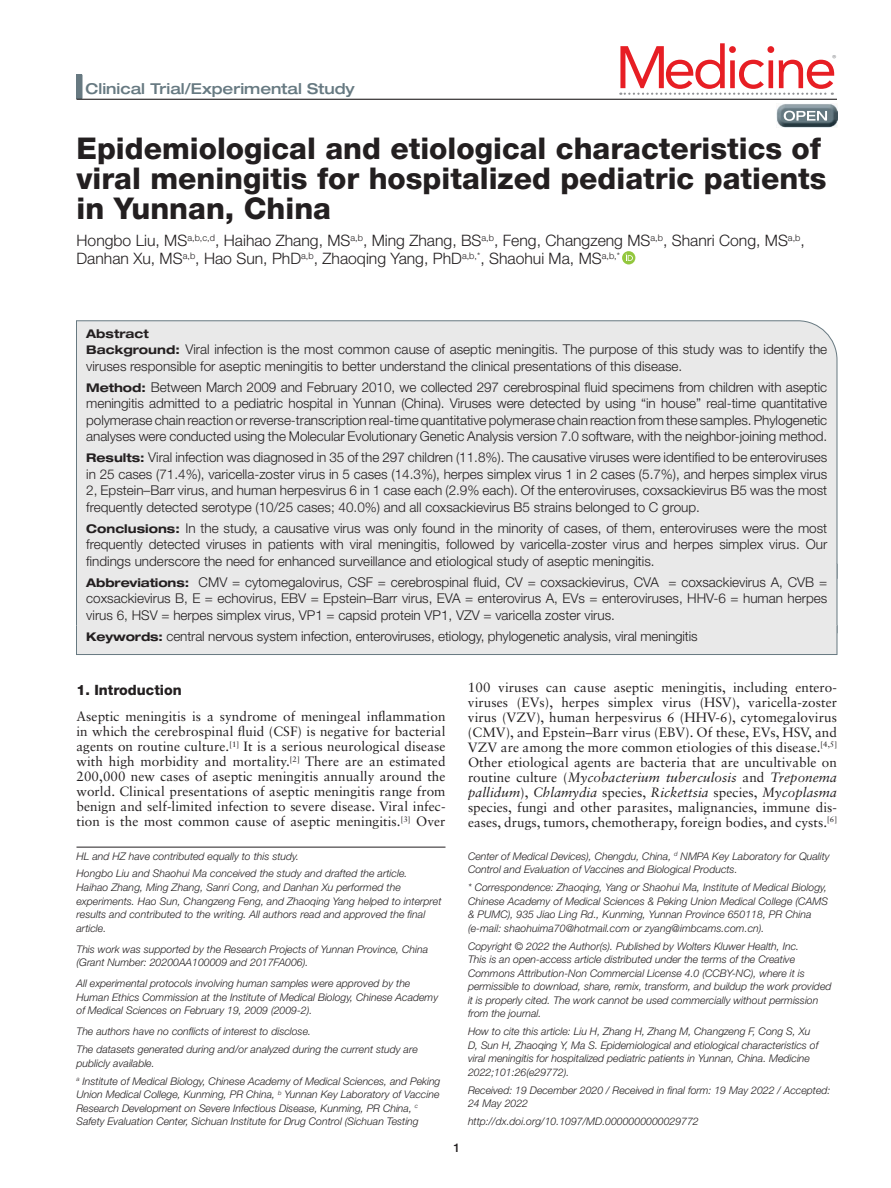
<style>
.page{position:relative;width:891px;height:1188px;background:#fff}
.page>*{position:absolute;margin:0;border:0;box-sizing:border-box;transform-origin:0 0}
.t1{font:59.4px "Avenir";letter-spacing:-.06em;color:#e71e24}
.t2{font:800 30px/30px "Helvetica Neue LT Std";color:#231f20}
.t3{font:300 15.75px/18px "Helvetica Neue LT Std";color:#231f20}
.t4{font:500 expanded 15px "Helvetica Neue LT Std";color:#667981}
.t5{font:800 14.25px "Helvetica Neue LT Std";color:#231f20}
.t6{font:300 13.5px/16.5px "Helvetica Neue LT Std";color:#231f20;text-align:justify}
.t7{font:13.5px/15px "Sabon LT Std";letter-spacing:.005em;color:#231f20;text-align:justify}
.t8{font:700 expanded 12px "Helvetica Neue LT Std";color:#231f20}
.t9{font:500 12px "Helvetica Neue LT Std";color:#231f20}
.t10{font:italic 300 10.5px/13.5px "Helvetica Neue LT Std";color:#231f20}
.t11{font:500 10.35px "Akzidenz Grotesk BE";color:#909295}
.s1{font-weight:700;font-stretch:expanded;font-size:12px}
.s2{font-style:italic}
</style>
<div class="page">
<div style="left:76px;top:74px;width:6px;height:25px;background:#677981"></div>
<hr style="left:76px;top:99px;width:761px;height:1px;background:#231f20">
<img style="left:776px;top:104px;width:61px;height:24px">
<svg style="left:784px;top:111px;width:43px;height:10px"></svg>
<svg style="left:620px;top:93px;width:213px;height:2px"></svg>
<div style="left:76px;top:320px;width:762px;height:260px;background:#e9e9e9"></div>
<div style="left:76px;top:564px;width:761px;height:70px;background:#e9e9e9"></div>
<div style="left:76px;top:625px;width:761px;height:30px;background:#e9e9e9"></div>
<div style="left:76px;top:625px;width:761px;height:30px;border:1px solid #677981"></div>
<div style="left:622px;top:251px;width:13px;height:13px;background:#93c73e;border-radius:50%"></div>
<svg style="left:626px;top:254px;width:7px;height:7px"></svg>
<hr style="left:76px;top:847px;width:370px;height:1px;background:#231f20">
<h3 class="t4" style="left:86px;top:80px;width:271px">Clinical Trial/Experimental Study</h3>
<h1 class="t1" style="left:615px;top:33px;width:223px">Medicine</h1>
<p class="t11" style="left:832px;top:52px;width:6px">®</p>
<h2 class="t2" style="left:76px;top:134px;width:752px">Epidemiological and etiological characteristics of viral meningitis for hospitalized pediatric patients in Yunnan, China</h2>
<h3 class="t3" style="left:76px;top:231px;width:730px">Hongbo Liu, MS<sup>a,b,c,d</sup>, Haihao Zhang, MS<sup>a,b</sup>, Ming Zhang, BS<sup>a,b</sup>, Feng, Changzeng MS<sup>a,b</sup>, Shanri Cong, MS<sup>a,b</sup>,<br>Danhan Xu, MS<sup>a,b</sup>, Hao Sun, PhD<sup>a,b</sup>, Zhaoqing Yang, PhD<sup>a,b,*</sup>, Shaohui Ma, MS<sup>a,b,*</sup></h3>
<p class="t8" style="left:86px;top:326px;width:64px">Abstract</p>
<p class="t6" style="left:86px;top:341px;width:743px"><span class="s1">Background:</span> Viral infection is the most common cause of aseptic meningitis. The purpose of this study was to identify the viruses responsible for aseptic meningitis to better understand the clinical presentations of this disease.</p>
<p class="t6" style="left:86px;top:379px;width:743px"><span class="s1">Method:</span> Between March 2009 and February 2010, we collected 297 cerebrospinal fluid specimens from children with aseptic meningitis admitted to a pediatric hospital in Yunnan (China). Viruses were detected by using “in house” real-time quantitative polymerase chain reaction or reverse-transcription real-time quantitative polymerase chain reaction from these samples. Phylogenetic analyses were conducted using the Molecular Evolutionary Genetic Analysis version 7.0 software, with the neighbor-joining method.</p>
<p class="t6" style="left:86px;top:449px;width:743px"><span class="s1">Results:</span> Viral infection was diagnosed in 35 of the 297 children (11.8%). The causative viruses were identified to be enteroviruses in 25 cases (71.4%), varicella-zoster virus in 5 cases (14.3%), herpes simplex virus 1 in 2 cases (5.7%), and herpes simplex virus 2, Epstein–Barr virus, and human herpesvirus 6 in 1 case each (2.9% each). Of the enteroviruses, coxsackievirus B5 was the most frequently detected serotype (10/25 cases; 40.0%) and all coxsackievirus B5 strains belonged to C group.</p>
<p class="t6" style="left:86px;top:520px;width:743px"><span class="s1">Conclusions:</span> In the study, a causative virus was only found in the minority of cases, of them, enteroviruses were the most frequently detected viruses in patients with viral meningitis, followed by varicella-zoster virus and herpes simplex virus. Our findings underscore the need for enhanced surveillance and etiological study of aseptic meningitis.</p>
<p class="t6" style="left:86px;top:574px;width:743px"><span class="s1">Abbreviations:</span> CMV = cytomegalovirus, CSF = cerebrospinal fluid, CV = coxsackievirus, CVA = coxsackievirus A, CVB = coxsackievirus B, E = echovirus, EBV = Epstein–Barr virus, EVA = enterovirus A, EVs = enteroviruses, HHV-6 = human herpes virus 6, HSV = herpes simplex virus, VP1 = capsid protein VP1, VZV = varicella zoster virus.</p>
<p class="t6" style="left:86px;top:628px;width:613px"><span class="s1">Keywords:</span> central nervous system infection, enteroviruses, etiology, phylogenetic analysis, viral meningitis</p>
<h3 class="t5" style="left:76px;top:681px;width:107px">1. Introduction</h3>
<p class="t7" style="left:76px;top:709px;width:371px">Aseptic meningitis is a syndrome of meningeal inflammation in which the cerebrospinal fluid (CSF) is negative for bacterial agents on routine culture.<sup>[1]</sup> It is a serious neurological disease with high morbidity and mortality.<sup>[2]</sup> There are an estimated 200,000 new cases of aseptic meningitis annually around the world. Clinical presentations of aseptic meningitis range from benign and self-limited infection to severe disease. Viral infec&shy;tion is the most common cause of aseptic meningitis.<sup>[3]</sup> Over</p>
<p class="t10" style="left:76px;top:847px;width:333px;line-height:18px">HL and HZ have contributed equally to this study.<br>Hongbo Liu and Shaohui Ma conceived the study and drafted the article.</p>
<p class="t10" style="left:76px;top:880px;width:367px">Haihao Zhang, Ming Zhang, Sanri Cong, and Danhan Xu performed the experiments. Hao Sun, Changzeng Feng, and Zhaoqing Yang helped to interpret results and contributed to the writing. All authors read and approved the final article.</p>
<p class="t10" style="left:76px;top:942px;width:353px">This work was supported by the Research Projects of Yunnan Province, China (Grant Number: 20200AA100009 and 2017FA006).</p>
<p class="t10" style="left:76px;top:976px;width:363px">All experimental protocols involving human samples were approved by the<br>Human Ethics Commission at the Institute of Medical Biology, Chinese Academy of Medical Sciences on February 19, 2009 (2009-2).</p>
<p class="t10" style="left:76px;top:1022px;width:343px;line-height:18px">The authors have no conflicts of interest to disclose.<br>The datasets generated during and/or analyzed during the current study are</p>
<p class="t10" style="left:76px;top:1054px;width:365px;line-height:18px">publicly available.<br><sup>a</sup> Institute of Medical Biology, Chinese Academy of Medical Sciences, and Peking</p>
<p class="t10" style="left:76px;top:1087px;width:364px">Union Medical College, Kunming, PR China, <sup>b</sup> Yunnan Key Laboratory of Vaccine<br>Research Development on Severe Infectious Disease, Kunming, PR China, <sup>c<br></sup>Safety Evaluation Center, Sichuan Institute for Drug Control (Sichuan Testing</p>
<p class="t9" style="left:453px;top:1140px;width:8px">1</p>
<p class="t7" style="left:468px;top:680px;width:371px">100 viruses can cause aseptic meningitis, including entero&shy;viruses (EVs), herpes simplex virus (HSV), varicella-zoster virus (VZV), human herpesvirus 6 (HHV-6), cytomegalovirus (CMV), and Epstein–Barr virus (EBV). Of these, EVs, HSV, and VZV are among the more common etiologies of this disease.<sup>[4,5] </sup>Other etiological agents are bacteria that are uncultivable on routine culture (<span class="s2">Mycobacterium tuberculosis</span> and <span class="s2">Treponema pallidum</span>), <span class="s2">Chlamydia</span> species, <span class="s2">Rickettsia</span> species, <span class="s2">Mycoplasma </span>species, fungi and other parasites, malignancies, immune dis&shy;eases, drugs, tumors, chemotherapy, foreign bodies, and cysts.<sup>[6]</sup></p>
<p class="t10" style="left:468px;top:849px;width:363px">Center of Medical Devices), Chengdu, China, <sup>d</sup> NMPA Key Laboratory for Quality<br>Control and Evaluation of Vaccines and Biological Products.</p>
<p class="t10" style="left:468px;top:880px;width:361px">* Correspondence: Zhaoqing, Yang or Shaohui Ma, Institute of Medical Biology, Chinese Academy of Medical Sciences &amp; Peking Union Medical College (CAMS &amp; PUMC), 935 Jiao Ling Rd., Kunming, Yunnan Province 650118, PR China (e-mail: shaohuima70@hotmail.com or zyang@imbcams.com.cn).</p>
<p class="t10" style="left:468px;top:939px;width:365px">Copyright © 2022 the Author(s). Published by Wolters Kluwer Health, Inc.<br>This is an open-access article distributed under the terms of the Creative Commons Attribution-Non Commercial License 4.0 (CCBY-NC), where it is permissible to download, share, remix, transform, and buildup the work provided it is properly cited. The work cannot be used commercially without permission from the journal.</p>
<p class="t10" style="left:468px;top:1024px;width:352px">How to cite this article: Liu H, Zhang H, Zhang M, Changzeng F, Cong S, Xu D, Sun H, Zhaoqing Y, Ma S. Epidemiological and etiological characteristics of viral meningitis for hospitalized pediatric patients in Yunnan, China. Medicine 2022;101:26(e29772).</p>
<p class="t10" style="left:468px;top:1083px;width:364px">Received: 19 December 2020 / Received in final form: 19 May 2022 / Accepted:<br>24 May 2022</p>
<p class="t10" style="left:468px;top:1114px;width:232px">http://dx.doi.org/10.1097/MD.0000000000029772</p>
</div>
